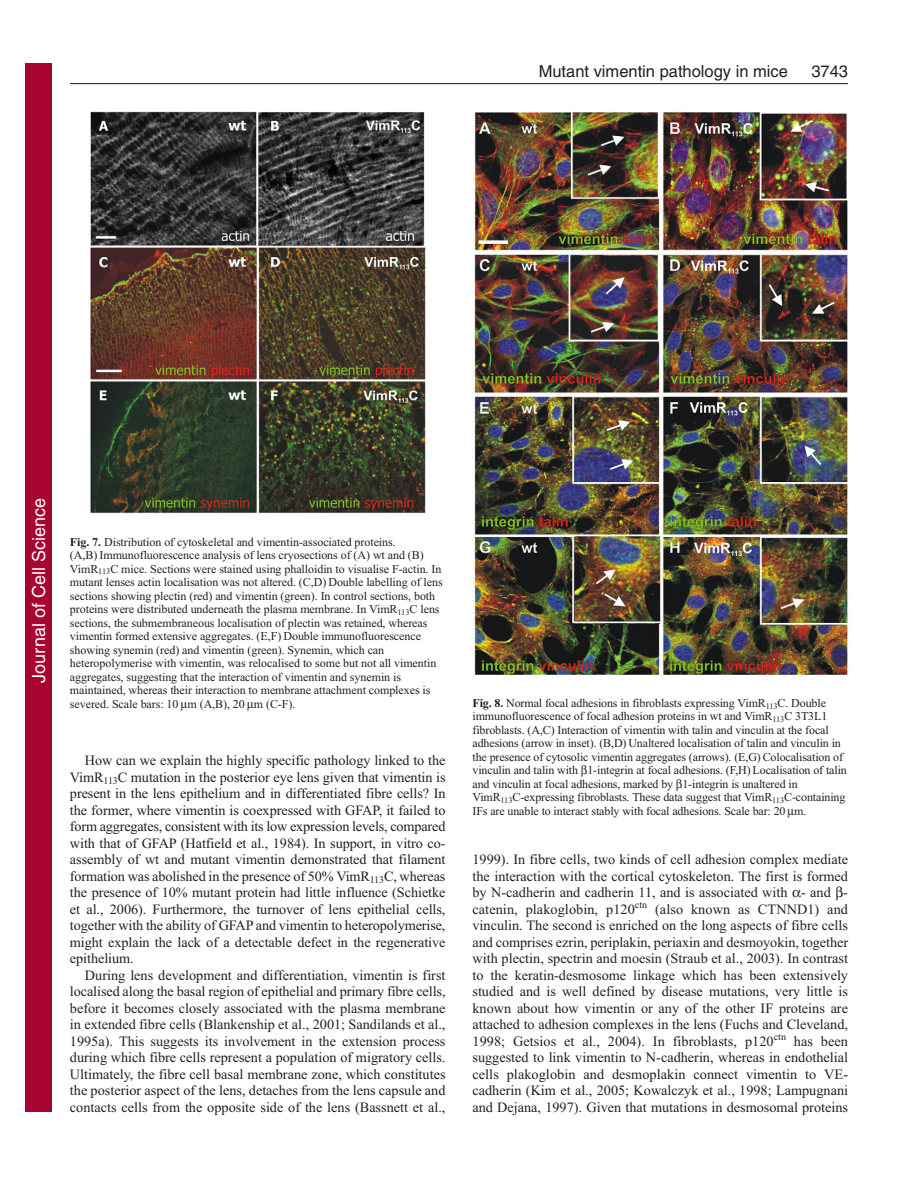
<style>
.page{position:relative;width:918px;height:1188px;background:#fff}
.page>*{position:absolute;margin:0;border:0;box-sizing:border-box;transform-origin:0 0}
.t1{font:18px "Helvetica";color:#fff}
.t2{font:16.5px "Helvetica";color:#231f20}
.t3{font:14.25px/16.5px "Times New Roman";color:#231f20;text-align:justify}
.t4{font:12px/13.5px "Times New Roman";letter-spacing:-.005em;color:#231f20}
.s1{font-weight:700}
</style>
<div class="page">
<hr style="left:70px;top:83px;width:778px;height:1px;background:#231f20">
<img style="left:90px;top:111px;width:338px;height:404px">
<img style="left:474px;top:110px;width:374px;height:565px">
<div style="left:26px;top:64px;width:26px;height:1048px;background:#a90332"></div>
<p class="t2" style="left:539px;top:65px;width:251px">Mutant vimentin pathology in mice</p>
<p class="t2" style="left:811px;top:65px;width:38px">3743</p>
<p class="t1" style="left:28px;top:683px;width:186px;rotate:-90deg">Journal of Cell Science</p>
<p class="t4" style="left:70px;top:536px;width:374px"><span class="s1">Fig. 7.</span> Distribution of cytoskeletal and vimentin-associated proteins.<br>(A,B) Immunofluorescence analysis of lens cryosections of (A) wt and (B)<br>VimR<sub>113</sub>C mice. Sections were stained using phalloidin to visualise F-actin. In mutant lenses actin localisation was not altered. (C,D) Double labelling of lens sections showing plectin (red) and vimentin (green). In control sections, both proteins were distributed underneath the plasma membrane. In VimR<sub>113</sub>C lens sections, the submembraneous localisation of plectin was retained, whereas vimentin formed extensive aggregates. (E,F) Double immunofluorescence showing synemin (red) and vimentin (green). Synemin, which can heteropolymerise with vimentin, was relocalised to some but not all vimentin aggregates, suggesting that the interaction of vimentin and synemin is maintained, whereas their interaction to membrane attachment complexes is severed. Scale bars: 10 m (A,B), 20 m (C-F).</p>
<p class="t3" style="left:70px;top:753px;width:377px;text-indent:15px">How can we explain the highly specific pathology linked to the VimR<sub>113</sub>C mutation in the posterior eye lens given that vimentin is present in the lens epithelium and in differentiated fibre cells? In the former, where vimentin is coexpressed with GFAP, it failed to form aggregates, consistent with its low expression levels, compared with that of GFAP (Hatfield et al., 1984). In support, in vitro co&shy;assembly of wt and mutant vimentin demonstrated that filament formation was abolished in the presence of 50% VimR<sub>113</sub>C, whereas the presence of 10% mutant protein had little influence (Schietke et al., 2006). Furthermore, the turnover of lens epithelial cells, together with the ability of GFAP and vimentin to heteropolymerise, might explain the lack of a detectable defect in the regenerative epithelium.</p>
<p class="t3" style="left:70px;top:968px;width:377px;text-indent:15px">During lens development and differentiation, vimentin is first localised along the basal region of epithelial and primary fibre cells, before it becomes closely associated with the plasma membrane in extended fibre cells (Blankenship et al., 2001; Sandilands et al., 1995a). This suggests its involvement in the extension process during which fibre cells represent a population of migratory cells.<br>Ultimately, the fibre cell basal membrane zone, which constitutes the posterior aspect of the lens, detaches from the lens capsule and contacts cells from the opposite side of the lens (Bassnett et al.,</p>
<p class="t4" style="left:472px;top:697px;width:376px"><span class="s1">Fig. 8.</span> Normal focal adhesions in fibroblasts expressing VimR<sub>113</sub>C. Double immunofluorescence of focal adhesion proteins in wt and VimR<sub>113</sub>C 3T3L1 fibroblasts. (A,C) Interaction of vimentin with talin and vinculin at the focal adhesions (arrow in inset). (B,D) Unaltered localisation of talin and vinculin in the presence of cytosolic vimentin aggregates (arrows). (E,G) Colocalisation of vinculin and talin with 1-integrin at focal adhesions. (F,H) Localisation of talin and vinculin at focal adhesions, marked by 1-integrin is unaltered in VimR<sub>113</sub>C-expressing fibroblasts. These data suggest that VimR<sub>113</sub>C-containing IFs are unable to interact stably with focal adhesions. Scale bar: 20 m.</p>
<p class="t3" style="left:472px;top:852px;width:377px">1999). In fibre cells, two kinds of cell adhesion complex mediate the interaction with the cortical cytoskeleton. The first is formed by N-cadherin and cadherin 11, and is associated with - and - catenin, plakoglobin, p120<sup>ctn</sup> (also known as CTNND1) and vinculin. The second is enriched on the long aspects of fibre cells and comprises ezrin, periplakin, periaxin and desmoyokin, together with plectin, spectrin and moesin (Straub et al., 2003). In contrast to the keratin-desmosome linkage which has been extensively studied and is well defined by disease mutations, very little is known about how vimentin or any of the other IF proteins are attached to adhesion complexes in the lens (Fuchs and Cleveland, 1998; Getsios et al., 2004). In fibroblasts, p120<sup>ctn</sup> has been suggested to link vimentin to N-cadherin, whereas in endothelial cells plakoglobin and desmoplakin connect vimentin to VE&shy;cadherin (Kim et al., 2005; Kowalczyk et al., 1998; Lampugnani and Dejana, 1997). Given that mutations in desmosomal proteins</p>
</div>
